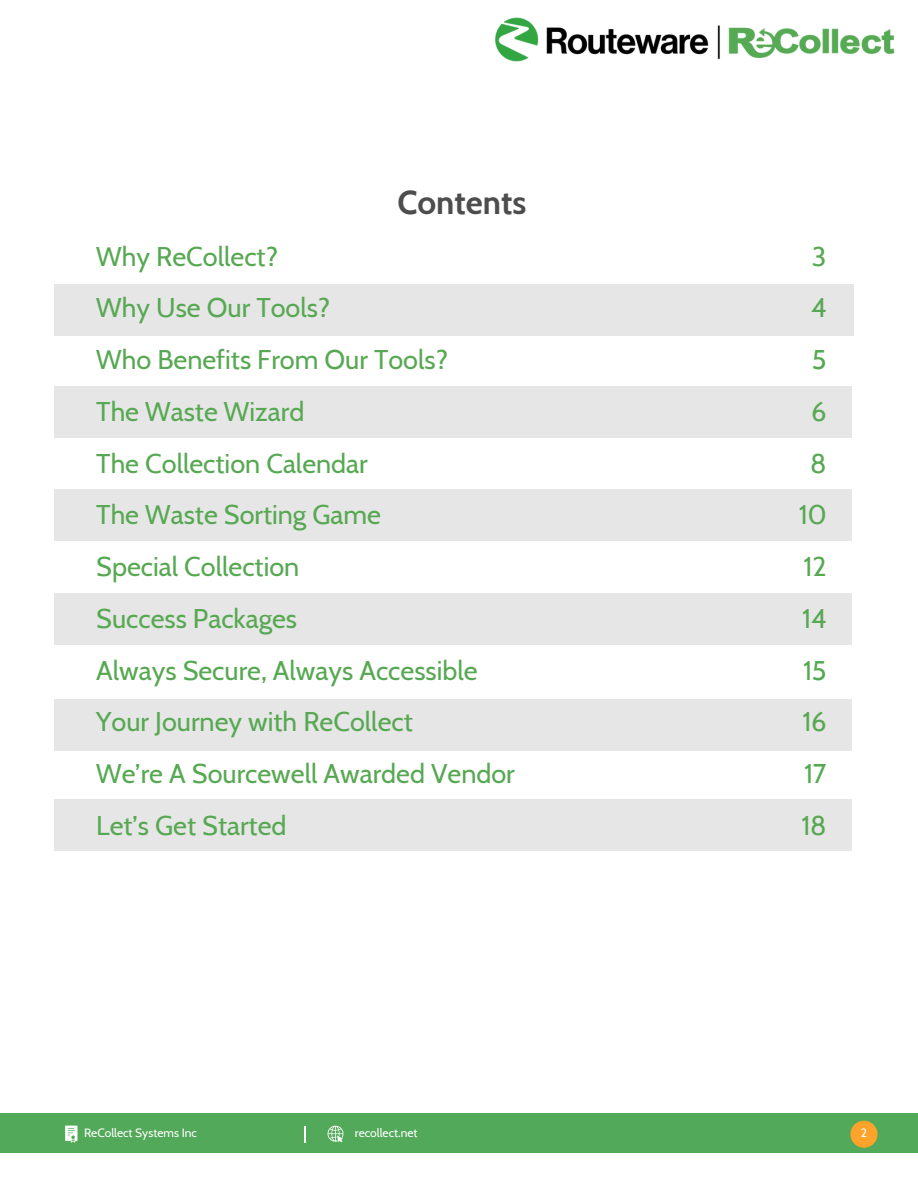
<style>
.page{position:relative;width:918px;height:1188px;background:#fff}
.page>*{position:absolute;margin:0;border:0;box-sizing:border-box;transform-origin:0 0}
.t1{font:700 33px "Cabin";color:#4e4d4d}
.t2{font:27px/51.8px "Cabin";color:#57a852}
.t3{font:12px "Cabin";color:#fff}
</style>
<div class="page">
<div style="left:54px;top:284px;width:799px;height:52px;background:#e6e6e6"></div>
<div style="left:54px;top:386px;width:797px;height:52px;background:#e6e6e6"></div>
<div style="left:54px;top:489px;width:797px;height:52px;background:#e6e6e6"></div>
<div style="left:54px;top:594px;width:797px;height:51px;background:#e6e6e6"></div>
<div style="left:54px;top:699px;width:797px;height:52px;background:#e6e6e6"></div>
<div style="left:54px;top:799px;width:797px;height:52px;background:#e6e6e6"></div>
<div style="left:0;top:1113px;width:918px;height:40px;background:#52a959"></div>
<div style="left:850px;top:1121px;width:27px;height:27px;background:#ffa32b;border-radius:50%"></div>
<svg style="left:65px;top:1126px;width:12px;height:17px"></svg>
<svg style="left:327px;top:1125px;width:17px;height:17px"></svg>
<svg style="left:304px;top:1127px;width:1px;height:16px"></svg>
<img style="left:495px;top:18px;width:400px;height:44px">
<p class="t1" style="left:397px;top:182px;width:130px">Contents</p>
<p class="t2" style="left:96px;top:230px;width:420px">Why ReCollect?<br>Why Use Our Tools?<br>Who Benefits From Our Tools?<br>The Waste Wizard<br>The Collection Calendar<br>The Waste Sorting Game<br>Special Collection<br>Success Packages<br>Always Secure, Always Accessible<br>Your Journey with ReCollect<br>We’re A Sourcewell Awarded Vendor<br>Let’s Get Started</p>
<p class="t2" style="left:799px;top:230px;width:29px;text-align:center">3<br>4<br>5<br>6<br>8<br>10<br>12<br>14<br>15<br>16<br>17<br>18</p>
<p class="t3" style="left:84px;top:1125px;width:114px">ReCollect Systems Inc</p>
<p class="t3" style="left:355px;top:1125px;width:64px">recollect.net</p>
<p class="t3" style="left:861px;top:1126px;width:8px">2</p>
</div>
